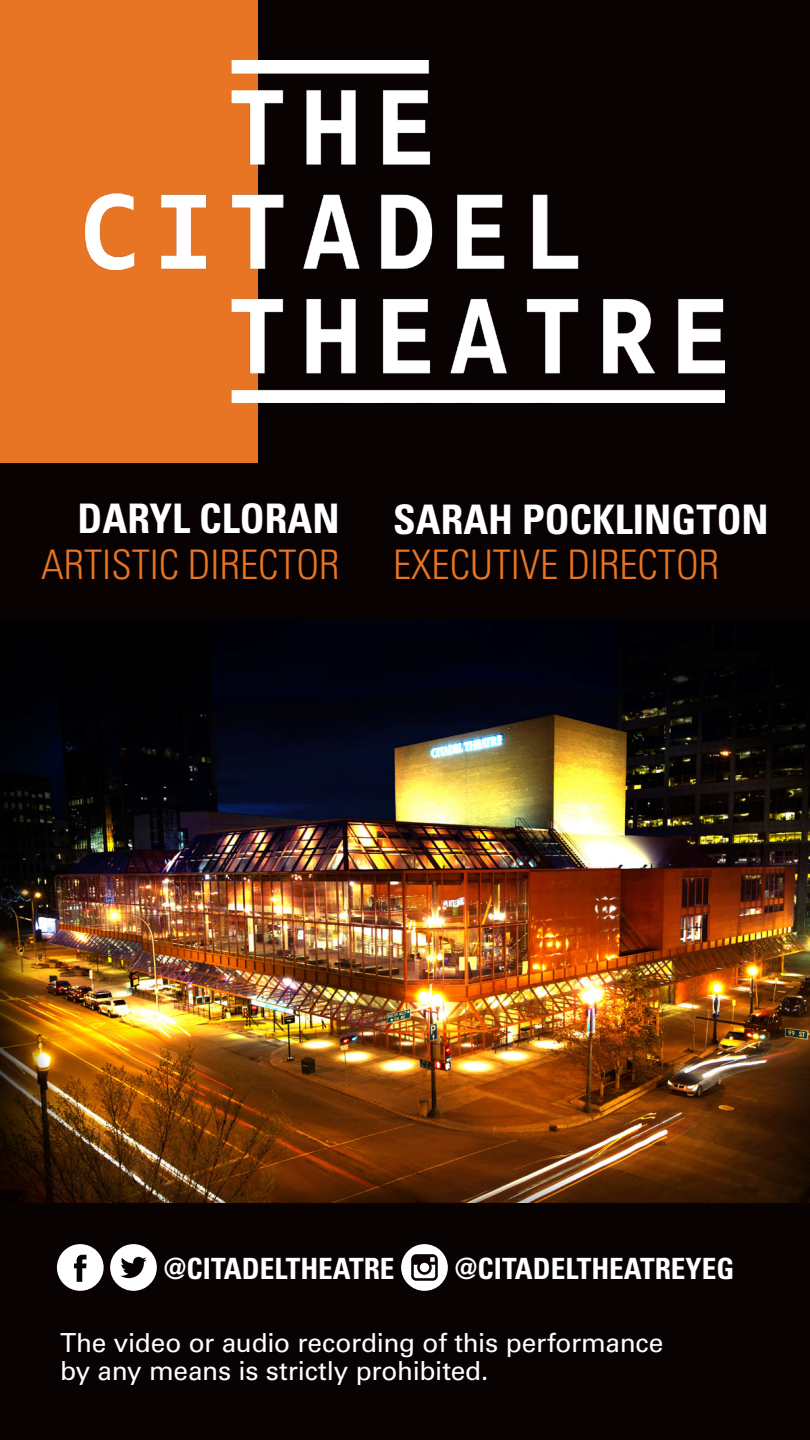
<style>
.page{position:relative;width:810px;height:1440px;background:#080302}
.page>*{position:absolute;margin:0;border:0;box-sizing:border-box;transform-origin:0 0}
.t1{font:300 condensed 40.72px/45.8px "Univers LT Std";color:#e87524}
.t2{font:700 condensed 40.72px "Univers LT Std";color:#fff}
.t3{font:700 condensed 29.33px "Univers LT Std";color:#fff}
.t4{font:26.25px/28.5px "Univers LT Std";letter-spacing:-.01em;color:#fff}
.s1{font-weight:700;color:#fff}
</style>
<div class="page">
<svg style="left:57px;top:1244px;width:47px;height:47px"></svg>
<svg style="left:110px;top:1244px;width:47px;height:47px"></svg>
<svg style="left:401px;top:1244px;width:47px;height:47px"></svg>
<div style="left:0;top:0;width:258px;height:462px;background:#e87524"></div>
<img style="left:85px;top:60px;width:640px;height:342px">
<img style="left:0;top:621px;width:810px;height:581px">
<p class="t2" style="left:78px;top:494px;width:263px">DARYL CLORAN</p>
<p class="t1" style="left:41px;top:542px;width:300px">ARTISTIC DIRECTOR</p>
<p class="t1" style="left:393px;top:496px;width:377px"><span class="s1">SARAH POCKLINGTON<br></span>EXECUTIVE DIRECTOR</p>
<p class="t3" style="left:163px;top:1251px;width:233px">@CITADELTHEATRE</p>
<p class="t3" style="left:454px;top:1251px;width:282px">@CITADELTHEATREYEG</p>
<p class="t4" style="left:60px;top:1328px;width:605px">The video or audio recording of this performance by any means is strictly prohibited.</p>
</div>
